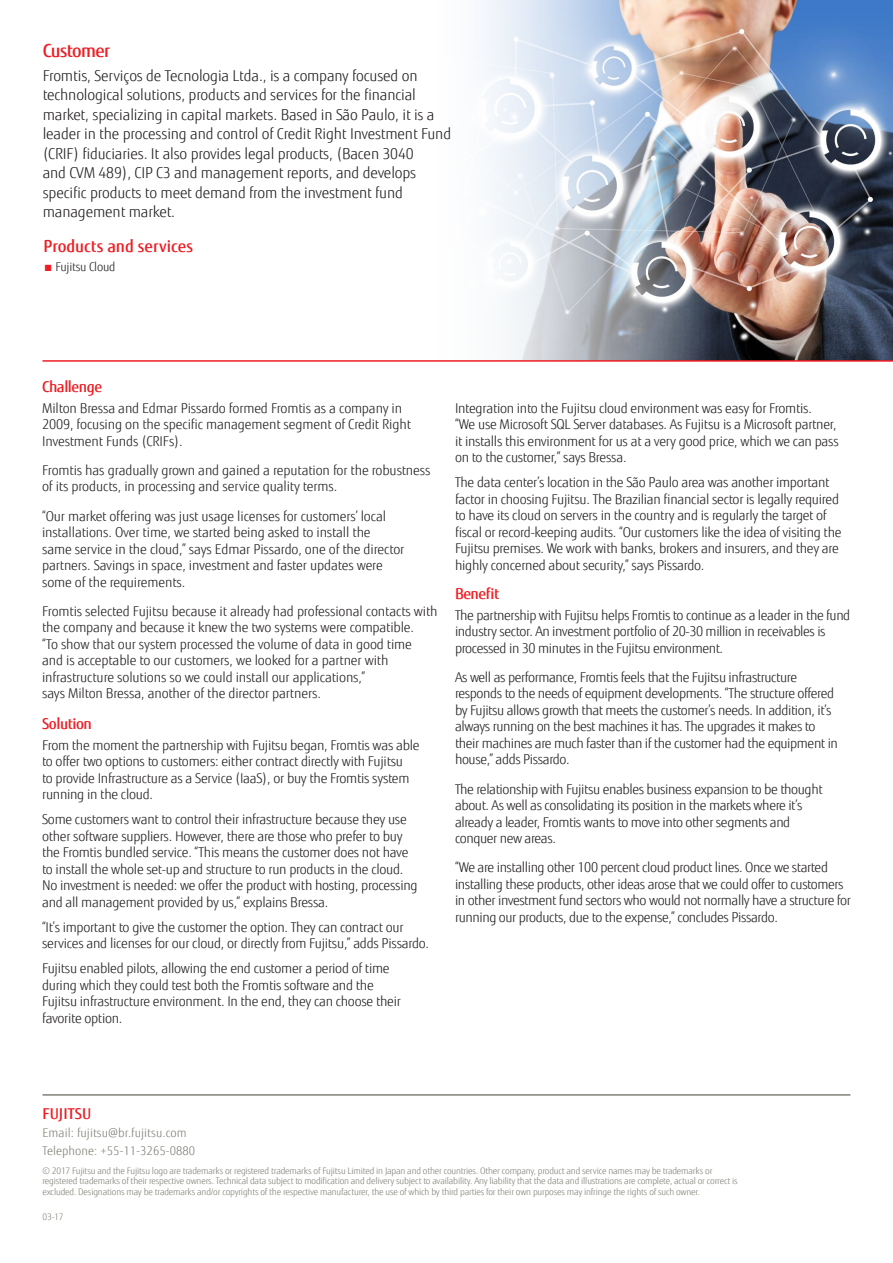
<style>
.page{position:relative;width:893px;height:1263px;background:#fff}
.page>*{position:absolute;margin:0;border:0;box-sizing:border-box;transform-origin:0 0}
.t1{font:500 18px "Fujitsu Sans";letter-spacing:-.03em;color:#ee1d23}
.Bullet{font:500 16.5px "Fujitsu Sans";color:#ee1d23}
.t2{font:300 15px/19.5px "Fujitsu Sans";letter-spacing:-.01em;color:#231f20}
.intro{font:500 15px "Fujitsu Sans";letter-spacing:-.03em;color:#ee1d23}
.intro-2{font:500 15px "Fujitsu Sans";color:#ee1d23}
.t3{font:300 13.5px/16.5px "Fujitsu Sans";letter-spacing:-.02em;color:#231f20}
.intro-3{font:300 12px "Fujitsu Sans";letter-spacing:.005em;color:#818178}
.Bullet-2{font:300 12px "Fujitsu Sans";letter-spacing:-.02em;color:#231f20}
.intro-4{font:300 9px/10.5px "Fujitsu Sans";letter-spacing:-.02em;color:#818178}
.s1{color:#ee1d23}
</style>
<div class="page">
<img style="left:740px;top:0;width:153px;height:360px">
<img style="left:483px;top:0;width:257px;height:360px">
<hr style="left:43px;top:360px;width:850px;height:2px;background:#ee1d23">
<hr style="left:43px;top:1094px;width:807px;height:2px;background:#818178">
<p class="t1" style="left:43px;top:39px;width:69px">Customer</p>
<p class="t2" style="left:43px;top:66px;width:410px">Fromtis, Serviços de Tecnologia Ltda., is a company focused on technological solutions, products and services for the financial market, specializing in capital markets. Based in São Paulo, it is a leader in the processing and control of Credit Right Investment Fund (CRIF) fiduciaries. It also provides legal products, (Bacen 3040<br>and CVM 489), CIP C3 and management reports, and develops specific products to meet demand from the investment fund management market.</p>
<p class="Bullet" style="left:44px;top:236px;width:151px">Products and services</p>
<p class="Bullet-2" style="left:44px;top:260px;width:73px"><span class="s1">■</span> Fujitsu Cloud</p>
<p class="intro" style="left:42px;top:377px;width:62px">Challenge</p>
<p class="t3" style="left:42px;top:400px;width:370px">Milton Bressa and Edmar Pissardo formed Fromtis as a company in<br>2009, focusing on the specific management segment of Credit Right<br>Investment Funds (CRIFs).</p>
<p class="t3" style="left:42px;top:462px;width:390px">Fromtis has gradually grown and gained a reputation for the robustness of its products, in processing and service quality terms.</p>
<p class="t3" style="left:42px;top:508px;width:364px">“Our market offering was just usage licenses for customers’ local installations. Over time, we started being asked to install the<br>same service in the cloud,” says Edmar Pissardo, one of the director partners. Savings in space, investment and faster updates were some of the requirements.</p>
<p class="t3" style="left:42px;top:603px;width:397px">Fromtis selected Fujitsu because it already had professional contacts with the company and because it knew the two systems were compatible.<br>“To show that our system processed the volume of data in good time<br>and is acceptable to our customers, we looked for a partner with infrastructure solutions so we could install our applications,”<br>says Milton Bressa, another of the director partners.</p>
<p class="intro" style="left:42px;top:714px;width:51px">Solution</p>
<p class="t3" style="left:42px;top:737px;width:379px">From the moment the partnership with Fujitsu began, Fromtis was able to offer two options to customers: either contract directly with Fujitsu<br>to provide Infrastructure as a Service (IaaS), or buy the Fromtis system running in the cloud.</p>
<p class="t3" style="left:42px;top:811px;width:377px">Some customers want to control their infrastructure because they use other software suppliers. However, there are those who prefer to buy the Fromtis bundled service. “This means the customer does not have to install the whole set-up and structure to run products in the cloud.<br>No investment is needed: we offer the product with hosting, processing and all management provided by us,” explains Bressa.</p>
<p class="t3" style="left:42px;top:919px;width:389px">“It’s important to give the customer the option. They can contract our services and licenses for our cloud, or directly from Fujitsu,” adds Pissardo.</p>
<p class="t3" style="left:42px;top:960px;width:360px">Fujitsu enabled pilots, allowing the end customer a period of time during which they could test both the Fromtis software and the Fujitsu infrastructure environment. In the end, they can choose their favorite option.</p>
<p class="t3" style="left:455px;top:400px;width:385px">Integration into the Fujitsu cloud environment was easy for Fromtis.<br>“We use Microsoft SQL Server databases. As Fujitsu is a Microsoft partner, it installs this environment for us at a very good price, which we can pass on to the customer,” says Bressa.</p>
<p class="t3" style="left:455px;top:474px;width:388px">The data center’s location in the São Paulo area was another important factor in choosing Fujitsu. The Brazilian financial sector is legally required to have its cloud on servers in the country and is regularly the target of fiscal or record-keeping audits. “Our customers like the idea of visiting the Fujitsu premises. We work with banks, brokers and insurers, and they are highly concerned about security,” says Pissardo.</p>
<p class="intro" style="left:455px;top:584px;width:46px">Benefit</p>
<p class="t3" style="left:455px;top:607px;width:397px">The partnership with Fujitsu helps Fromtis to continue as a leader in the fund industry sector. An investment portfolio of 20-30 million in receivables is processed in 30 minutes in the Fujitsu environment.</p>
<p class="t3" style="left:455px;top:669px;width:384px">As well as performance, Fromtis feels that the Fujitsu infrastructure responds to the needs of equipment developments. “The structure offered by Fujitsu allows growth that meets the customer’s needs. In addition, it’s always running on the best machines it has. The upgrades it makes to their machines are much faster than if the customer had the equipment in house,” adds Pissardo.</p>
<p class="t3" style="left:455px;top:781px;width:369px">The relationship with Fujitsu enables business expansion to be thought about. As well as consolidating its position in the markets where it’s already a leader, Fromtis wants to move into other segments and conquer new areas.</p>
<p class="t3" style="left:455px;top:859px;width:397px">“We are installing other 100 percent cloud product lines. Once we started installing these products, other ideas arose that we could offer to customers in other investment fund sectors who would not normally have a structure for running our products, due to the expense,” concludes Pissardo.</p>
<p class="intro-2" style="left:43px;top:1104px;width:50px">FUJITSU</p>
<p class="intro-3" style="left:43px;top:1126px;width:146px">Email: fujitsu@br.fujitsu.com</p>
<p class="intro-3" style="left:43px;top:1144px;width:154px">Telephone: +55-11-3265-0880</p>
<p class="intro-4" style="left:43px;top:1165px;width:697px">© 2017 Fujitsu and the Fujitsu logo are trademarks or registered trademarks of Fujitsu Limited in Japan and other countries. Other company, product and service names may be trademarks or registered trademarks of their respective owners. Technical data subject to modification and delivery subject to availability. Any liability that the data and illustrations are complete, actual or correct is excluded. Designations may be trademarks and/or copyrights of the respective manufacturer, the use of which by third parties for their own purposes may infringe the rights of such owner.</p>
<p class="intro-4" style="left:43px;top:1211px;width:23px">03-17</p>
</div>
